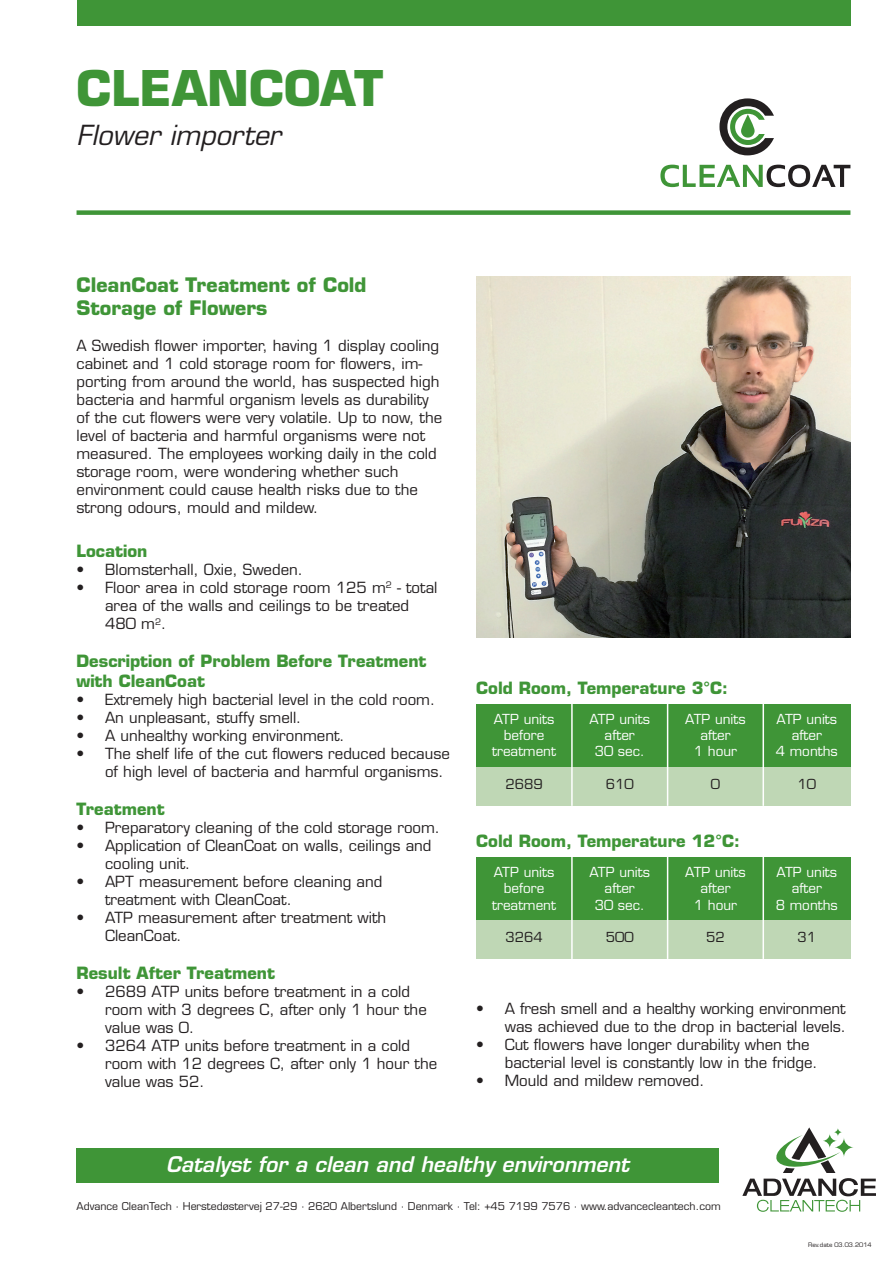
<style>
.page{position:relative;width:893px;height:1263px;background:#fff}
.page>*{position:absolute;margin:0;border:0;box-sizing:border-box;transform-origin:0 0}
.t1{font:700 48px "Eurostile";color:#3f9537}
.t2{font:italic 27px "Eurostile";color:#231f20}
.t3{font:italic 600 21px "Eurostile";color:#fff}
.t4{font:700 19.5px/23.4px "Eurostile";color:#3f9537}
.t5{font:700 16.5px/19.8px "Eurostile";color:#3f9537}
.t6{font:15px/18px "Eurostile";color:#231f20}
.t7{font:13.5px/16.2px "Eurostile";color:#fff;text-align:center}
.t8{font:13.5px "Eurostile";color:#231f20}
.t9{font:10.5px "Eurostile";color:#231f20}
.t10{font:6px "Eurostile";color:#231f20}
</style>
<div class="page">
<div style="left:77px;top:0;width:773px;height:26px;background:#3f9537"></div>
<div style="left:77px;top:210px;width:773px;height:5px;background:#3f9537"></div>
<img style="left:476px;top:276px;width:374px;height:362px">
<svg style="left:660px;top:165px;width:190px;height:22px"></svg>
<svg style="left:719px;top:98px;width:55px;height:57px"></svg>
<div style="left:476px;top:704px;width:374px;height:63px;background:#3f9537"></div>
<div style="left:476px;top:767px;width:374px;height:39px;background:#bfd7b5"></div>
<hr style="left:571px;top:704px;width:2px;height:102px;background:#fff">
<hr style="left:667px;top:704px;width:1px;height:102px;background:#fff">
<hr style="left:762px;top:704px;width:2px;height:102px;background:#fff">
<div style="left:476px;top:857px;width:374px;height:64px;background:#3f9537"></div>
<div style="left:476px;top:921px;width:374px;height:38px;background:#bfd7b5"></div>
<hr style="left:571px;top:857px;width:2px;height:102px;background:#fff">
<hr style="left:667px;top:857px;width:1px;height:102px;background:#fff">
<hr style="left:762px;top:857px;width:2px;height:102px;background:#fff">
<svg style="left:742px;top:1127px;width:134px;height:85px"></svg>
<div style="left:77px;top:1148px;width:642px;height:34px;background:#3f9537"></div>
<h1 class="t1" style="left:77px;top:59px;width:308px">CLEANCOAT</h1>
<h2 class="t2" style="left:77px;top:119px;width:206px">Flower importer</h2>
<h3 class="t4" style="left:77px;top:273px;width:291px">CleanCoat Treatment of Cold<br>Storage of Flowers</h3>
<p class="t6" style="left:77px;top:337px;width:367px">A Swedish flower importer, having 1 display cooling cabinet and 1 cold storage room for flowers, im&shy;porting from around the world, has suspected high bacteria and harmful organism levels as durability of the cut flowers were very volatile. Up to now, the level of bacteria and harmful organisms were not measured. The employees working daily in the cold storage room, were wondering whether such environment could cause health risks due to the strong odours, mould and mildew.</p>
<p class="t5" style="left:77px;top:541px;width:72px">Location</p>
<p class="t6" style="left:77px;top:561px;width:228px">• Blomsterhall, Oxie, Sweden.</p>
<p class="t6" style="left:105px;top:579px;width:334px;text-indent:-28px">• Floor area in cold storage room 125 m<sup>2</sup> - total area of the walls and ceilings to be treated<br>480 m<sup>2</sup>.</p>
<p class="t5" style="left:77px;top:651px;width:351px">Description of Problem Before Treatment with CleanCoat</p>
<p class="t6" style="left:77px;top:691px;width:360px">• Extremely high bacterial level in the cold room.</p>
<p class="t6" style="left:77px;top:709px;width:226px">• An unpleasant, stuffy smell.</p>
<p class="t6" style="left:77px;top:727px;width:270px">• A unhealthy working environment.</p>
<p class="t6" style="left:105px;top:745px;width:346px;text-indent:-29px">• The shelf life of the cut flowers reduced because of high level of bacteria and harmful organisms.</p>
<p class="t5" style="left:77px;top:799px;width:90px">Treatment</p>
<p class="t6" style="left:77px;top:818px;width:365px">• Preparatory cleaning of the cold storage room.</p>
<p class="t6" style="left:105px;top:836px;width:328px;text-indent:-29px">• Application of CleanCoat on walls, ceilings and cooling unit.</p>
<p class="t6" style="left:105px;top:872px;width:279px;text-indent:-29px">• APT measurement before cleaning and treatment with CleanCoat.</p>
<p class="t6" style="left:105px;top:908px;width:283px;text-indent:-29px">• ATP measurement after treatment with<br>CleanCoat.</p>
<p class="t5" style="left:77px;top:963px;width:200px">Result After Treatment</p>
<p class="t6" style="left:105px;top:982px;width:323px;text-indent:-29px">• 2689 ATP units before treatment in a cold room with 3 degrees C, after only 1 hour the value was 0.</p>
<p class="t6" style="left:105px;top:1036px;width:334px;text-indent:-29px">• 3264 ATP units before treatment in a cold room with 12 degrees C, after only 1 hour the value was 52.</p>
<p class="t5" style="left:476px;top:678px;width:253px">Cold Room, Temperature 3°C:</p>
<p class="t7" style="left:492px;top:711px;width:65px">ATP units before treatment</p>
<p class="t8" style="left:505px;top:776px;width:39px">2689</p>
<p class="t7" style="left:590px;top:711px;width:62px">ATP units after<br>30 sec.</p>
<p class="t8" style="left:606px;top:776px;width:29px">610</p>
<p class="t7" style="left:685px;top:711px;width:62px">ATP units after<br>1 hour</p>
<p class="t8" style="left:711px;top:776px;width:11px">0</p>
<p class="t5" style="left:476px;top:831px;width:265px">Cold Room, Temperature 12°C:</p>
<p class="t7" style="left:492px;top:864px;width:65px">ATP units before treatment</p>
<p class="t8" style="left:505px;top:929px;width:39px">3264</p>
<p class="t7" style="left:590px;top:864px;width:62px">ATP units after<br>30 sec.</p>
<p class="t8" style="left:606px;top:929px;width:29px">500</p>
<p class="t7" style="left:685px;top:864px;width:62px">ATP units after<br>1 hour</p>
<p class="t8" style="left:706px;top:929px;width:20px">52</p>
<p class="t7" style="left:776px;top:711px;width:63px">ATP units after<br>4 months</p>
<p class="t8" style="left:797px;top:776px;width:20px">10</p>
<p class="t7" style="left:776px;top:864px;width:63px">ATP units after<br>8 months</p>
<p class="t8" style="left:797px;top:929px;width:20px">31</p>
<p class="t6" style="left:476px;top:1000px;width:371px;text-align:right">• A fresh smell and a healthy working environment was achieved due to the drop in bacterial levels.</p>
<p class="t6" style="left:505px;top:1036px;width:314px;text-indent:-28px">• Cut flowers have longer durability when the bacterial level is constantly low in the fridge.</p>
<p class="t6" style="left:476px;top:1072px;width:230px">• Mould and mildew removed.</p>
<h3 class="t3" style="left:166px;top:1151px;width:464px">Catalyst for a clean and healthy environment</h3>
<p class="t9" style="left:77px;top:1199px;width:646px">Advance CleanTech · Herstedøstervej 27-29 · 2620 Albertslund · Denmark · Tel: +45 7199 7576 · www.advancecleantech.com</p>
<p class="t10" style="left:808px;top:1241px;width:65px">Rev.date 03.03.2014</p>
</div>
